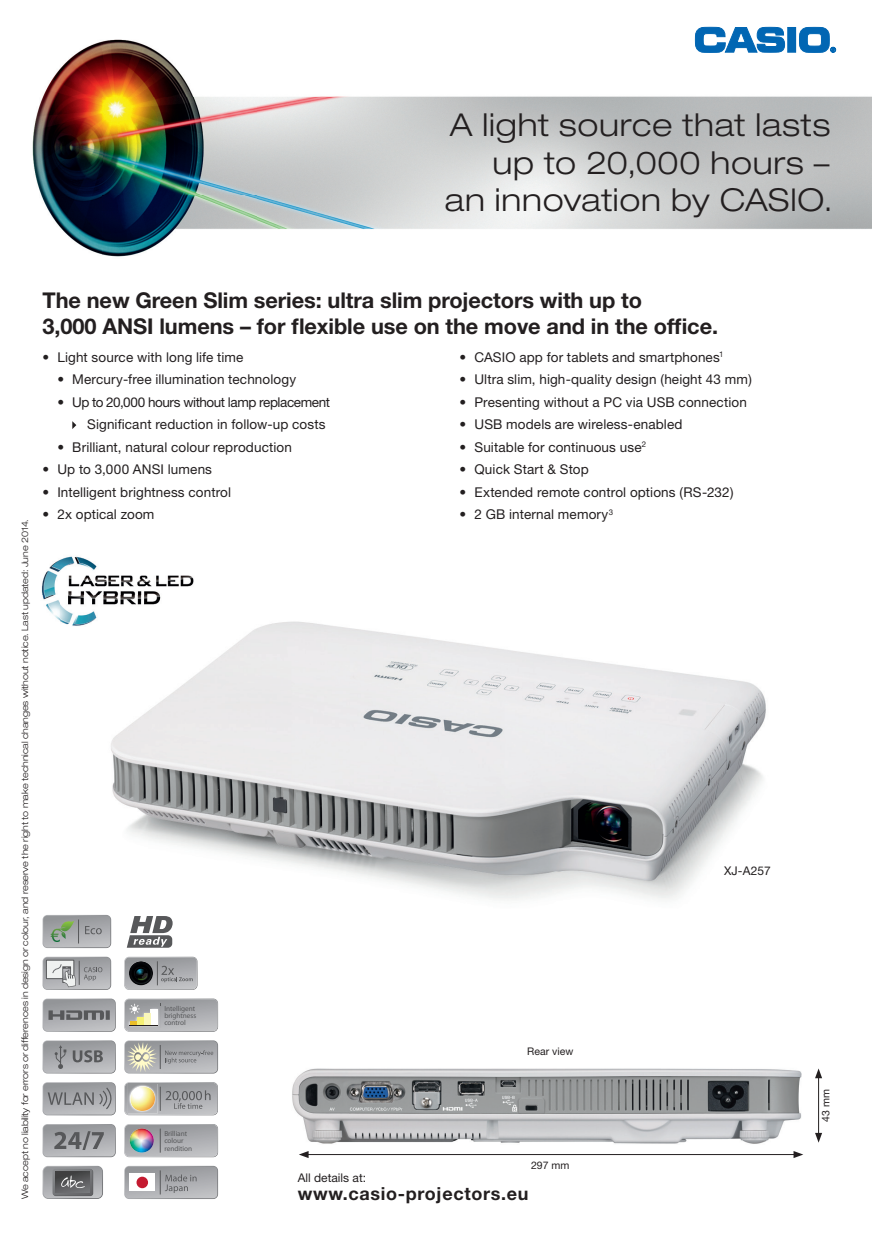
<style>
.page{position:relative;width:872px;height:1242px;background:#fff}
.page>*{position:absolute;margin:0;border:0;box-sizing:border-box;transform-origin:0 0}
.t1{font:300 expanded 31.5px/37.5px "Helvetica Neue";letter-spacing:.02em;color:#231f20;text-align:right}
.t2{font:700 21.75px/26.1px "Helvetica Neue";letter-spacing:-.005em;color:#231f20}
.t3{font:700 18px "Helvetica Neue";letter-spacing:.04em;color:#231f20}
.t4{font:13.5px "Helvetica Neue";letter-spacing:.01em;color:#231f20}
.t5{font:13.5px/22.5px "Helvetica Neue";letter-spacing:-.015em;color:#231f20}
.t6{font:12px "Helvetica Neue";color:#231f20}
.t7{font:10.5px "Helvetica Neue";color:#231f20}
.t8{font:300 expanded 9px "Helvetica Neue";letter-spacing:-.01em;color:#231f20}
.t9{font:7.2px/7.2px "Myriad Pro";letter-spacing:-.005em;color:#57585a}
</style>
<div class="page">
<img style="left:111px;top:621px;width:655px;height:327px">
<img style="left:292px;top:1068px;width:510px;height:76px">
<hr style="left:306px;top:1154px;width:490px;height:1px;background:#231f20">
<svg style="left:299px;top:1151px;width:9px;height:7px"></svg>
<svg style="left:793px;top:1151px;width:10px;height:7px"></svg>
<hr style="left:818px;top:1076px;width:1px;height:59px;background:#231f20">
<svg style="left:815px;top:1068px;width:7px;height:10px"></svg>
<svg style="left:815px;top:1133px;width:7px;height:9px"></svg>
<img style="left:41px;top:556px;width:166px;height:82px">
<img style="left:32px;top:26px;width:840px;height:231px">
<div style="left:787px;top:27px;width:8px;height:25px;background:#0166b3"></div>
<div style="left:787px;top:27px;width:8px;height:25px;border:1px solid #0166b3"></div>
<svg style="left:695px;top:27px;width:89px;height:25px"></svg>
<svg style="left:799px;top:27px;width:36px;height:25px"></svg>
<svg style="left:43px;top:1040px;width:73px;height:33px;background:#a0a2a5"></svg>
<svg style="left:124px;top:1040px;width:94px;height:33px;background:#afafad"></svg>
<svg style="left:43px;top:1082px;width:73px;height:33px;background:#a0a1a4"></svg>
<svg style="left:124px;top:1082px;width:94px;height:33px;background:#a6a7aa"></svg>
<img style="left:130px;top:1086px;width:25px;height:25px">
<svg style="left:43px;top:915px;width:68px;height:33px;background:#a0a6a3"></svg>
<svg style="left:127px;top:916px;width:46px;height:31px"></svg>
<svg style="left:124px;top:998px;width:94px;height:33px;background:#b3b3b1"></svg>
<svg style="left:43px;top:998px;width:73px;height:33px;background:#9e9fa2"></svg>
<svg style="left:43px;top:1124px;width:73px;height:33px;background:#9c9da0"></svg>
<svg style="left:124px;top:1124px;width:94px;height:33px;background:#aaacaf"></svg>
<img style="left:130px;top:1128px;width:24px;height:24px;border-radius:12px">
<svg style="left:43px;top:1165px;width:60px;height:34px;background:#87888b"></svg>
<svg style="left:124px;top:1165px;width:94px;height:34px;background:#a8a9ac"></svg>
<div style="left:129px;top:1173px;width:26px;height:18px;background:#fff"></div>
<div style="left:136px;top:1176px;width:12px;height:12px;background:#c41a30;border-radius:50%"></div>
<svg style="left:124px;top:956px;width:73px;height:34px;background:#a9abae"></svg>
<img style="left:129px;top:961px;width:24px;height:24px">
<svg style="left:43px;top:956px;width:68px;height:34px"></svg>
<svg style="left:72px;top:421px;width:4px;height:8px"></svg>
<h1 class="t1" style="left:445px;top:106px;width:389px">A light source that lasts up to 20,000 hours –<br>an innovation by CASIO.</h1>
<p class="t8" style="left:20px;top:1199px;width:682px;rotate:-90deg">We accept no liability for errors or differences in design or colour, and reserve the right to make technical changes without notice. Last updated: June 2014.</p>
<h2 class="t2" style="left:43px;top:287px;width:677px">The new Green Slim series: ultra slim projectors with up to<br>3,000 ANSI lumens – for flexible use on the move and in the office.</h2>
<p class="t4" style="left:43px;top:349px;width:202px">• Light source with long life time</p>
<p class="t4" style="left:57px;top:371px;width:240px">• Mercury-free illumination technology</p>
<p class="t5" style="left:87px;top:390px;width:244px;text-indent:-30px">• Up to 20,000 hours without lamp replacement<br>Significant reduction in follow-up costs</p>
<p class="t4" style="left:57px;top:439px;width:236px">• Brilliant, natural colour reproduction</p>
<p class="t4" style="left:43px;top:461px;width:171px">• Up to 3,000 ANSI lumens</p>
<p class="t4" style="left:43px;top:484px;width:190px">• Intelligent brightness control</p>
<p class="t4" style="left:43px;top:506px;width:113px">• 2x optical zoom</p>
<p class="t4" style="left:459px;top:349px;width:265px">• CASIO app for tablets and smartphones<sup>1</sup></p>
<p class="t4" style="left:459px;top:371px;width:294px">• Ultra slim, high-quality design (height 43 mm)</p>
<p class="t4" style="left:459px;top:394px;width:289px">• Presenting without a PC via USB connection</p>
<p class="t4" style="left:459px;top:416px;width:224px">• USB models are wireless-enabled</p>
<p class="t4" style="left:459px;top:439px;width:188px">• Suitable for continuous use<sup>2</sup></p>
<p class="t4" style="left:459px;top:461px;width:131px">• Quick Start &amp; Stop</p>
<p class="t4" style="left:459px;top:484px;width:275px">• Extended remote control options (RS-232)</p>
<p class="t4" style="left:459px;top:506px;width:155px">• 2 GB internal memory<sup>3</sup></p>
<p class="t9" style="left:164px;top:1004px;width:33px">Intelligent brightness control</p>
<p class="t9" style="left:164px;top:1130px;width:29px">Brilliant colour rendition</p>
<p class="t7" style="left:527px;top:1045px;width:48px">Rear view</p>
<p class="t7" style="left:531px;top:1158px;width:40px">297 mm</p>
<p class="t6" style="left:724px;top:863px;width:48px">XJ-A257</p>
<p class="t6" style="left:298px;top:1171px;width:70px">All details at:</p>
<h3 class="t3" style="left:298px;top:1182px;width:232px">www.casio-projectors.eu</h3>
<p class="t7" style="left:819px;top:1122px;width:34px;rotate:-90deg">43 mm</p>
</div>
